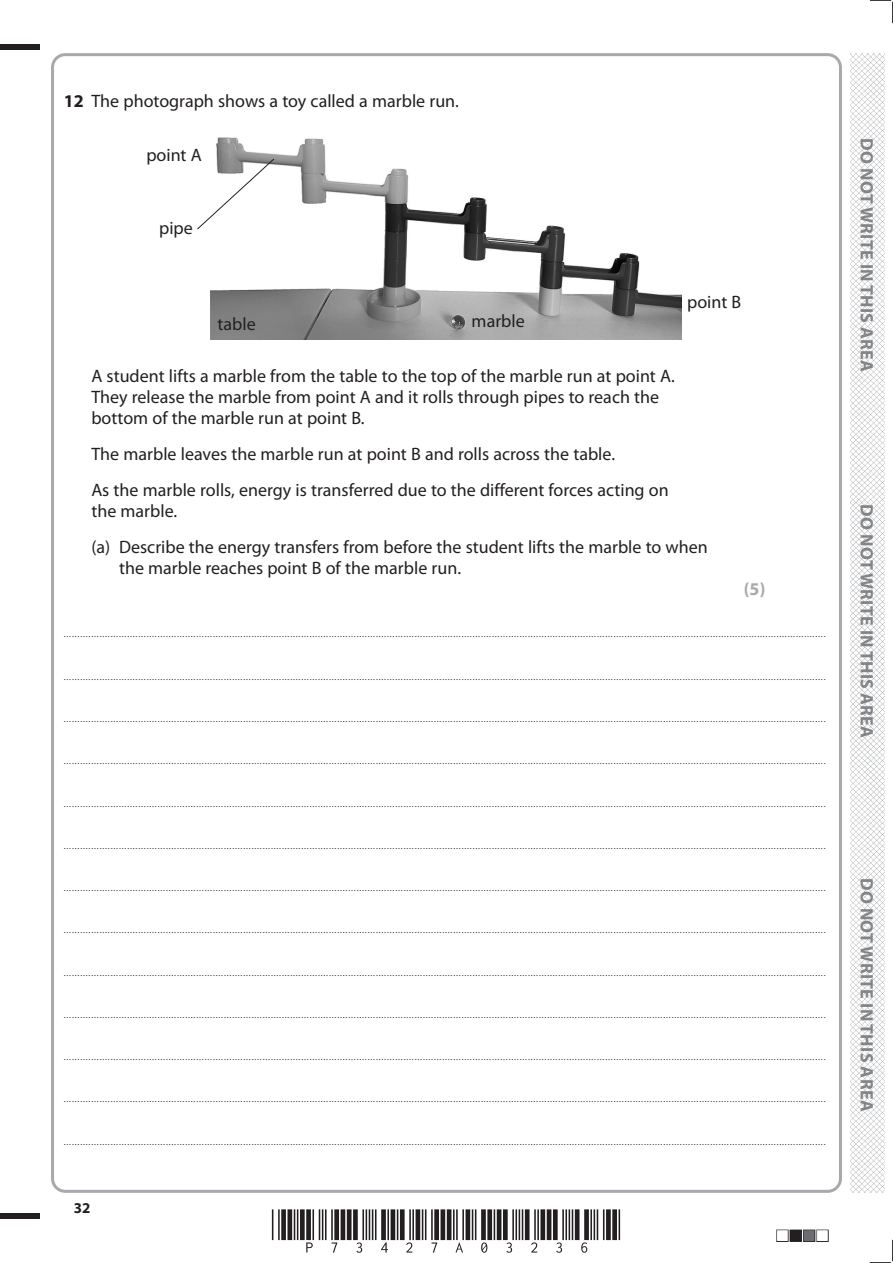
<style>
.page{position:relative;width:893px;height:1263px;background:#fff}
.page>*{position:absolute;margin:0;border:0;box-sizing:border-box;transform-origin:0 0}
.t1{font:18px/21px "Myriad Pro";color:#231f20}
.t2{font:700 18px "Myriad Pro";letter-spacing:.02em;color:#808285}
.t3{font:700 18px "Myriad Pro";color:#a8a9ad}
.t4{font:700 15px "Myriad Pro";color:#231f20}
.t5{font:9px "Myriad Pro";color:#231f20}
.s1{font-weight:700}
</style>
<div class="page">
<div style="left:0;top:44px;width:40px;height:5px;background:#231f20"></div>
<div style="left:0;top:1214px;width:40px;height:5px;background:#231f20"></div>
<svg style="left:870px;top:0;width:23px;height:23px"></svg>
<svg style="left:870px;top:1240px;width:23px;height:23px"></svg>
<img style="left:850px;top:53px;width:34px;height:1140px">
<img style="left:210px;top:137px;width:471px;height:202px">
<svg style="left:197px;top:158px;width:78px;height:72px"></svg>
<h1 class="t1" style="left:64px;top:90px;width:397px"><span class="s1">12</span> The photograph shows a toy called a marble run.</h1>
<h1 class="t1" style="left:146px;top:144px;width:57px">point A</h1>
<h1 class="t1" style="left:159px;top:217px;width:35px">pipe</h1>
<h1 class="t1" style="left:687px;top:291px;width:56px">point B</h1>
<h1 class="t1" style="left:218px;top:313px;width:40px">table</h1>
<h1 class="t1" style="left:472px;top:310px;width:55px">marble</h1>
<h1 class="t1" style="left:91px;top:365px;width:585px">A student lifts a marble from the table to the top of the marble run at point A.<br>They release the marble from point A and it rolls through pipes to reach the bottom of the marble run at point B.</h1>
<h1 class="t1" style="left:91px;top:436px;width:579px;line-height:36px">The marble leaves the marble run at point B and rolls across the table.<br>As the marble rolls, energy is transferred due to the different forces acting on</h1>
<h1 class="t1" style="left:91px;top:493px;width:618px;line-height:36px">the marble.<br>(a) Describe the energy transfers from before the student lifts the marble to when</h1>
<h1 class="t1" style="left:119px;top:557px;width:344px">the marble reaches point B of the marble run.</h1>
<h1 class="t3" style="left:744px;top:577px;width:23px">(5)</h1>
<p class="t5" style="left:64px;top:629px;width:763px">....................................................................................................................................................................................................................................................................................</p>
<p class="t5" style="left:64px;top:671px;width:763px">....................................................................................................................................................................................................................................................................................</p>
<p class="t5" style="left:64px;top:713px;width:763px">....................................................................................................................................................................................................................................................................................</p>
<p class="t5" style="left:64px;top:756px;width:763px">....................................................................................................................................................................................................................................................................................</p>
<p class="t5" style="left:64px;top:798px;width:763px">....................................................................................................................................................................................................................................................................................</p>
<p class="t5" style="left:64px;top:840px;width:763px">....................................................................................................................................................................................................................................................................................</p>
<p class="t5" style="left:64px;top:882px;width:763px">....................................................................................................................................................................................................................................................................................</p>
<p class="t5" style="left:64px;top:925px;width:763px">....................................................................................................................................................................................................................................................................................</p>
<p class="t5" style="left:64px;top:967px;width:763px">....................................................................................................................................................................................................................................................................................</p>
<p class="t5" style="left:64px;top:1009px;width:763px">....................................................................................................................................................................................................................................................................................</p>
<p class="t5" style="left:64px;top:1051px;width:763px">....................................................................................................................................................................................................................................................................................</p>
<p class="t5" style="left:64px;top:1094px;width:763px">....................................................................................................................................................................................................................................................................................</p>
<p class="t5" style="left:64px;top:1136px;width:763px">....................................................................................................................................................................................................................................................................................</p>
<h2 class="t4" style="left:74px;top:1198px;width:18px">32</h2>
<h1 class="t2" style="left:878px;top:138px;width:235px;rotate:90deg">DO NOT WRITE IN THIS AREA</h1>
<h1 class="t2" style="left:878px;top:504px;width:235px;rotate:90deg">DO NOT WRITE IN THIS AREA</h1>
<h1 class="t2" style="left:878px;top:878px;width:235px;rotate:90deg">DO NOT WRITE IN THIS AREA</h1>
</div>
